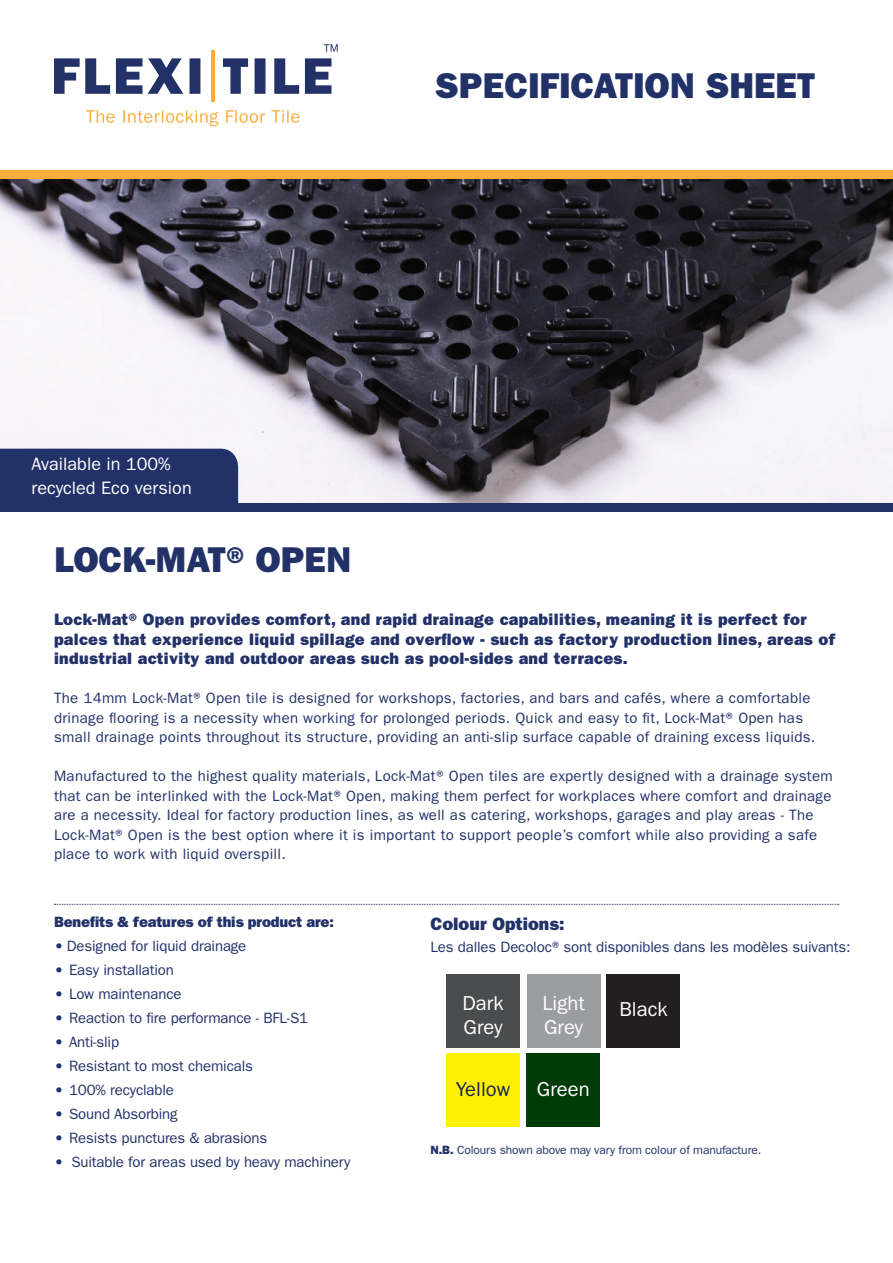
<style>
.page{position:relative;width:893px;height:1263px;background:#fff}
.page>*{position:absolute;margin:0;border:0;box-sizing:border-box;transform-origin:0 0}
.t1{font:36px "ITC Franklin Gothic Std Hvy";color:#223269}
.t2{font:20.25px/23.7px "ITC Franklin Gothic Std";color:#fff}
.t3{font:20.25px "ITC Franklin Gothic Std";color:#172550}
.t4{font:18px/23.4px "ITC Franklin Gothic Std";color:#fff}
.t5{font:18px "ITC Franklin Gothic Std Hvy";color:#223269}
.t6{font:16.5px/19.5px "ITC Franklin Gothic Std Hvy";letter-spacing:.02em;color:#223269}
.t7{font:15px/19.5px "ITC Franklin Gothic Std";letter-spacing:.02em;color:#223269}
.t8{font:15px "ITC Franklin Gothic Std";letter-spacing:-.01em;color:#223269}
.t9{font:15px "ITC Franklin Gothic Std Hvy";letter-spacing:-.01em;color:#223269}
.t10{font:12px "ITC Franklin Gothic Std";letter-spacing:-.01em;color:#223269}
.s1{font-family:"ITC Franklin Gothic Std Hvy It"}
.s2{font-family:"ITC Franklin Gothic Std Hvy"}
</style>
<div class="page">
<img style="left:0;top:179px;width:893px;height:324px">
<svg style="left:54px;top:904px;width:785px;height:1px"></svg>
<div style="left:0;top:170px;width:893px;height:9px;background:#fbae3b"></div>
<div style="left:0;top:503px;width:893px;height:9px;background:#223269"></div>
<div style="left:0;top:449px;width:238px;height:54px;background:#223269"></div>
<svg style="left:324px;top:44px;width:14px;height:8px"></svg>
<svg style="left:223px;top:58px;width:108px;height:36px"></svg>
<svg style="left:54px;top:58px;width:146px;height:36px"></svg>
<svg style="left:86px;top:110px;width:214px;height:16px"></svg>
<hr style="left:211px;top:50px;width:3px;height:52px;background:#fbae3b">
<div style="left:607px;top:974px;width:73px;height:73px;background:#231f20"></div>
<div style="left:446px;top:1053px;width:74px;height:73px;background:#fff101"></div>
<div style="left:527px;top:974px;width:73px;height:73px;background:#9b9da0"></div>
<div style="left:446px;top:974px;width:74px;height:73px;background:#4b4c4d"></div>
<div style="left:527px;top:1053px;width:73px;height:73px;background:#003c08"></div>
<h1 class="t1" style="left:435px;top:64px;width:381px">SPECIFICATION SHEET</h1>
<p class="t4" style="left:32px;top:453px;width:162px">Available in 100% recycled Eco version</p>
<h1 class="t1" style="left:54px;top:539px;width:299px">LOCK-MAT® OPEN</h1>
<p class="t6" style="left:54px;top:610px;width:783px">Lock-Mat® Open provides comfort, and rapid drainage capabilities, meaning it is perfect for palces that experience liquid spillage and overflow - such as factory production lines, areas of industrial activity and outdoor areas such as pool-sides and terraces.</p>
<p class="t7" style="left:54px;top:688px;width:763px">The 14mm Lock-Mat® Open tile is designed for workshops, factories, and bars and cafés, where a comfortable drinage flooring is a necessity when working for prolonged periods. Quick and easy to fit, Lock-Mat® Open has small drainage points throughout its structure, providing an anti-slip surface capable of draining excess liquids.</p>
<p class="t7" style="left:54px;top:766px;width:780px">Manufactured to the highest quality materials, Lock-Mat® Open tiles are expertly designed with a drainage system that can be interlinked with the Lock-Mat® Open, making them perfect for workplaces where comfort and drainage are a necessity. Ideal for factory production lines, as well as catering, workshops, garages and play areas - The Lock-Mat® Open is the best option where it is important to support people’s comfort while also providing a safe place to work with liquid overspill.</p>
<p class="t9" style="left:54px;top:913px;width:281px">Benefits &amp; features of this product are:</p>
<p class="t8" style="left:54px;top:937px;width:194px"><span class="s1">•</span> Designed for liquid drainage</p>
<p class="t8" style="left:54px;top:961px;width:121px"><span class="s1">•</span> Easy installation</p>
<p class="t8" style="left:54px;top:985px;width:129px"><span class="s1">•</span> Low maintenance</p>
<p class="t8" style="left:54px;top:1009px;width:256px"><span class="s1">•</span> Reaction to fire performance - BFL-S1</p>
<p class="t8" style="left:54px;top:1033px;width:67px"><span class="s1">•</span> Anti-slip</p>
<p class="t8" style="left:54px;top:1057px;width:200px"><span class="s1">•</span> Resistant to most chemicals</p>
<p class="t8" style="left:54px;top:1081px;width:121px"><span class="s1">•</span> 100% recyclable</p>
<p class="t8" style="left:54px;top:1105px;width:125px"><span class="s1">•</span> Sound Absorbing</p>
<p class="t8" style="left:54px;top:1129px;width:215px"><span class="s1">•</span> Resists punctures &amp; abrasions</p>
<p class="t8" style="left:54px;top:1153px;width:298px"><span class="s1">•</span> Suitable for areas used by heavy machinery</p>
<p class="t5" style="left:431px;top:913px;width:135px">Colour Options:</p>
<p class="t8" style="left:431px;top:938px;width:422px">Les dalles Decoloc® sont disponibles dans les modèles suivants:</p>
<h2 class="t2" style="left:462px;top:991px;width:43px">Dark<br>Grey</h2>
<h2 class="t3" style="left:456px;top:1077px;width:56px">Yellow</h2>
<h2 class="t2" style="left:542px;top:991px;width:44px">Light<br>Grey</h2>
<h2 class="t2" style="left:537px;top:1077px;width:54px">Green</h2>
<h2 class="t2" style="left:619px;top:997px;width:50px">Black</h2>
<p class="t10" style="left:431px;top:1143px;width:332px"><span class="s2">N.B.</span> Colours shown above may vary from colour of manufacture.</p>
</div>
